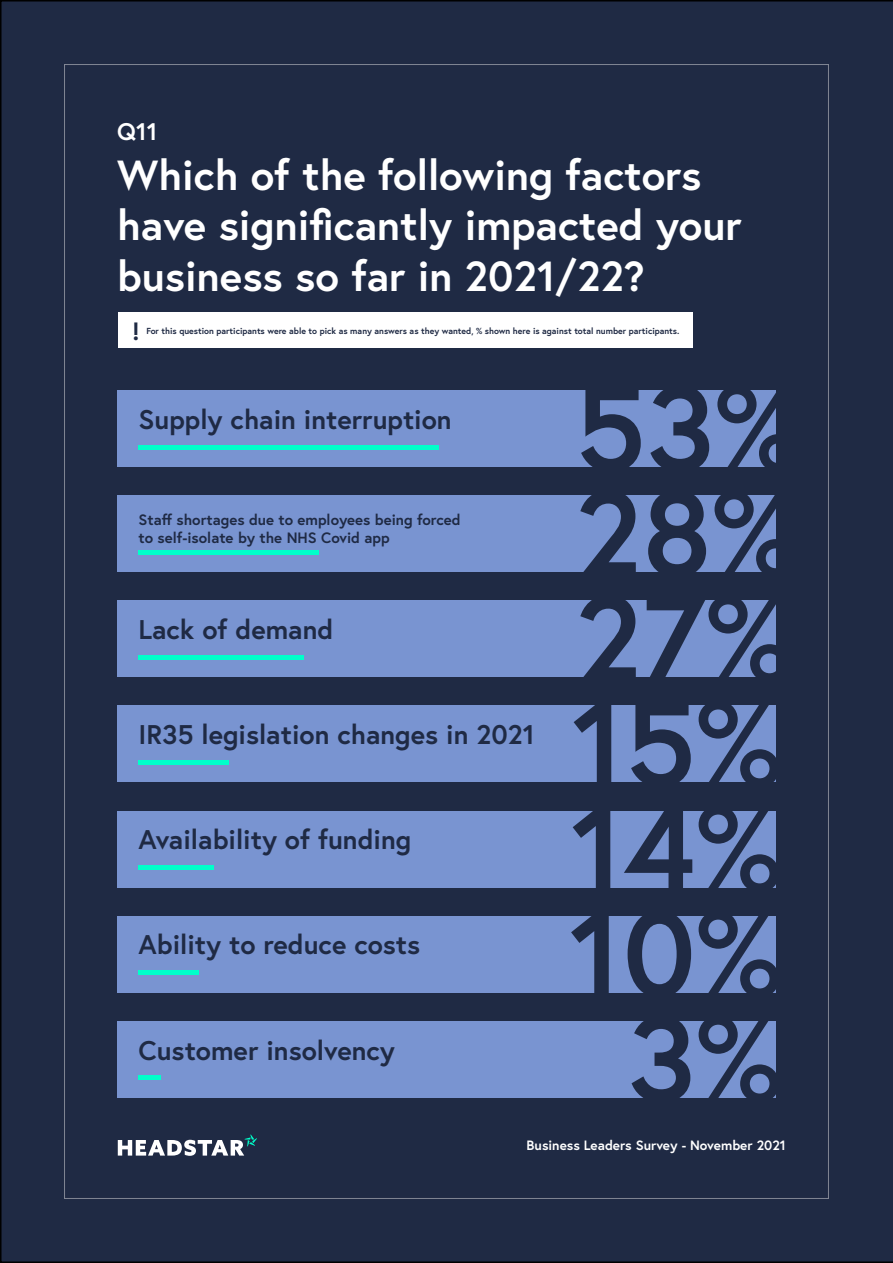
<style>
.page{position:relative;width:893px;height:1263px;background:#1f2a44}
.page>*{position:absolute;margin:0;border:0;box-sizing:border-box;transform-origin:0 0}
.t1{font:700 120.75px "Europa";color:#1f2a44}
.t2{font:700 42px/50.4px "Europa";color:#fff}
.t3{font:700 27px "Europa";color:#1f2a44}
.t4{font:700 25.05px "Europa";color:#1f2a44}
.t5{font:700 24px "Europa";color:#fff}
.t6{font:700 15px "Europa";color:#1f2a44}
.t7{font:700 13.5px "Europa";color:#fff}
.t8{font:700 8.7px "Europa";color:#1f2a44}
</style>
<div class="page">
<svg style="left:118px;top:1134px;width:139px;height:22px"></svg>
<div style="left:117px;top:391px;width:658px;height:76px;background:#7994d1"></div>
<div style="left:139px;top:445px;width:300px;height:5px;background:#00ffca"></div>
<div style="left:117px;top:496px;width:658px;height:76px;background:#7994d1"></div>
<div style="left:139px;top:550px;width:180px;height:5px;background:#00ffca"></div>
<div style="left:117px;top:601px;width:658px;height:76px;background:#7994d1"></div>
<div style="left:139px;top:655px;width:165px;height:5px;background:#00ffca"></div>
<div style="left:117px;top:706px;width:658px;height:76px;background:#7994d1"></div>
<div style="left:139px;top:760px;width:90px;height:5px;background:#00ffca"></div>
<div style="left:117px;top:811px;width:658px;height:76px;background:#7994d1"></div>
<div style="left:139px;top:865px;width:75px;height:5px;background:#00ffca"></div>
<div style="left:117px;top:916px;width:658px;height:76px;background:#7994d1"></div>
<div style="left:139px;top:970px;width:60px;height:5px;background:#00ffca"></div>
<div style="left:117px;top:1021px;width:658px;height:76px;background:#7994d1"></div>
<div style="left:139px;top:1075px;width:22px;height:5px;background:#00ffca"></div>
<div style="left:118px;top:312px;width:574px;height:36px;background:#fff"></div>
<p class="t5" style="left:117px;top:115px;width:42px">Q11</p>
<p class="t2" style="left:117px;top:149px;width:626px">Which of the following factors have significantly impacted your business so far in 2021/22?</p>
<p class="t4" style="left:132px;top:314px;width:9px">!</p>
<p class="t8" style="left:146px;top:325px;width:535px">For this question participants were able to pick as many answers as they wanted, % shown here is against total number participants.</p>
<p class="t3" style="left:139px;top:401px;width:315px">Supply chain interruption</p>
<p class="t6" style="left:139px;top:509px;width:324px">Staff shortages due to employees being forced</p>
<p class="t6" style="left:139px;top:527px;width:253px">to self-isolate by the NHS Covid app</p>
<p class="t3" style="left:139px;top:611px;width:196px">Lack of demand</p>
<p class="t3" style="left:139px;top:716px;width:398px">IR35 legislation changes in 2021</p>
<p class="t3" style="left:139px;top:821px;width:274px">Availability of funding</p>
<p class="t3" style="left:139px;top:926px;width:283px">Ability to reduce costs</p>
<p class="t3" style="left:139px;top:1031px;width:258px">Customer insolvency</p>
<p class="t1" style="left:575px;top:346px;width:227px">53%</p>
<p class="t1" style="left:575px;top:451px;width:224px">28%</p>
<p class="t1" style="left:575px;top:556px;width:218px">27%</p>
<p class="t1" style="left:572px;top:661px;width:212px">15%</p>
<p class="t1" style="left:571px;top:766px;width:213px">14%</p>
<p class="t1" style="left:569px;top:871px;width:214px">10%</p>
<p class="t1" style="left:627px;top:977px;width:156px">3%</p>
<p class="t7" style="left:527px;top:1136px;width:261px">Business Leaders Survey - November 2021</p>
</div>
